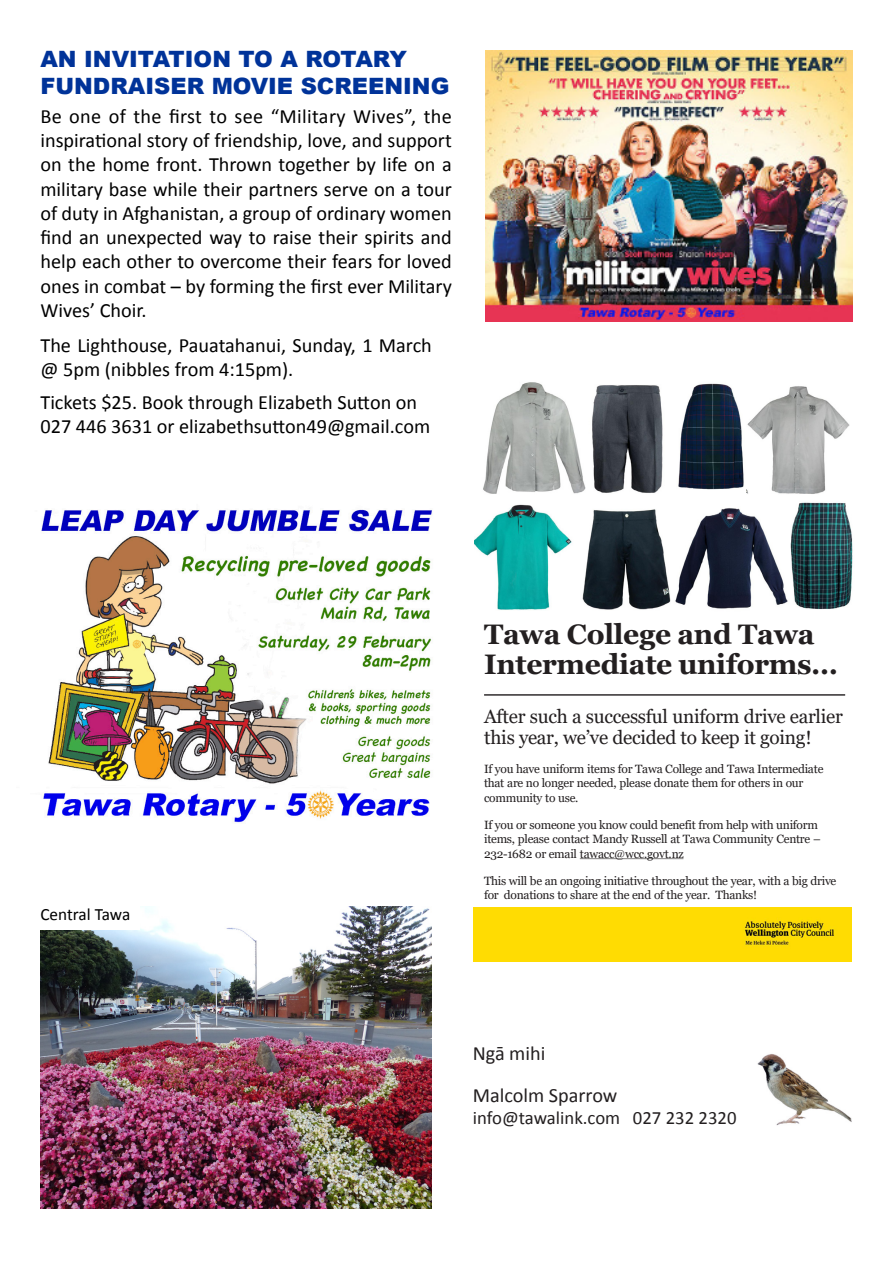
<style>
.page{position:relative;width:893px;height:1263px;background:#fff}
.page>*{position:absolute;margin:0;border:0;box-sizing:border-box;transform-origin:0 0}
.t1{font:700 28.2px/30.5px "Georgia";letter-spacing:-.01em;color:#231f20}
.t2{font:900 22.5px "Arial";color:#039}
.t3{font:20.25px/24.3px "Calibri";color:#000;text-align:justify}
.t4{font:20.25px "Calibri";color:#231f20}
.t5{font:19.05px/21.8px "Georgia";letter-spacing:-.015em;color:#231f20}
.t6{font:18.75px "Calibri";color:#231f20}
.t7{font:17.25px "Calibri";letter-spacing:-.005em;color:#000}
.t8{font:12px/14.4px "Georgia";letter-spacing:-.02em;color:#231f20}
</style>
<div class="page">
<img style="left:41px;top:508px;width:391px;height:315px">
<svg style="left:580px;top:858px;width:103px;height:1px"></svg>
<hr style="left:484px;top:694px;width:361px;height:2px;background:#231f20">
<img style="left:483px;top:382px;width:103px;height:112px">
<img style="left:592px;top:385px;width:71px;height:108px">
<img style="left:678px;top:383px;width:66px;height:106px">
<img style="left:746px;top:386px;width:104px;height:108px">
<img style="left:474px;top:504px;width:98px;height:106px">
<img style="left:582px;top:509px;width:89px;height:101px">
<img style="left:675px;top:508px;width:116px;height:101px">
<img style="left:791px;top:502px;width:62px;height:108px">
<img style="left:486px;top:51px;width:367px;height:271px">
<img style="left:757px;top:1054px;width:95px;height:71px">
<div style="left:473px;top:908px;width:379px;height:53px;background:#ffdc02"></div>
<img style="left:40px;top:906px;width:392px;height:303px">
<div style="left:31px;top:886px;width:109px;height:44px;background:#fff"></div>
<p class="t2" style="left:40px;top:43px;width:368px">AN INVITATION TO A ROTARY</p>
<p class="t2" style="left:40px;top:70px;width:410px">FUNDRAISER MOVIE SCREENING</p>
<p class="t3" style="left:40px;top:103px;width:413px">Be one of the first to see “Military Wives”, the inspirational story of friendship, love, and support on the home front. Thrown together by life on a military base while their partners serve on a tour of duty in Afghanistan, a group of ordinary women find an unexpected way to raise their spirits and help each other to overcome their fears for loved ones in combat – by forming the first ever Military Wives’ Choir.</p>
<p class="t3" style="left:40px;top:332px;width:393px">The Lighthouse, Pauatahanui, Sunday, 1 March @ 5pm (nibbles from 4:15pm).</p>
<p class="t3" style="left:40px;top:389px;width:378px">Tickets $25. Book through Elizabeth Sutton on</p>
<p class="t3" style="left:40px;top:413px;width:391px">027 446 3631 or elizabethsutton49@gmail.com</p>
<p class="t7" style="left:40px;top:904px;width:91px">Central Tawa</p>
<p class="t1" style="left:484px;top:619px;width:355px">Tawa College and Tawa<br>Intermediate uniforms…</p>
<p class="t5" style="left:484px;top:705px;width:360px">After such a successful uniform drive earlier this year, we’ve decided to keep it going!</p>
<p class="t8" style="left:484px;top:762px;width:341px">If you have uniform items for Tawa College and Tawa Intermediate that are no longer needed, please donate them for others in our community to use.</p>
<p class="t8" style="left:484px;top:818px;width:338px">If you or someone you know could benefit from help with uniform items, please contact Mandy Russell at Tawa Community Centre –<br>232-1682 or email tawacc@wcc.govt.nz</p>
<p class="t8" style="left:484px;top:873px;width:354px">This will be an ongoing initiative throughout the year, with a big drive for donations to share at the end of the year. Thanks!</p>
<p class="t4" style="left:473px;top:1041px;width:74px">Ngā mihi</p>
<p class="t4" style="left:473px;top:1082px;width:146px">Malcolm Sparrow</p>
<p class="t6" style="left:473px;top:1106px;width:265px">info@tawalink.com 027 232 2320</p>
</div>
